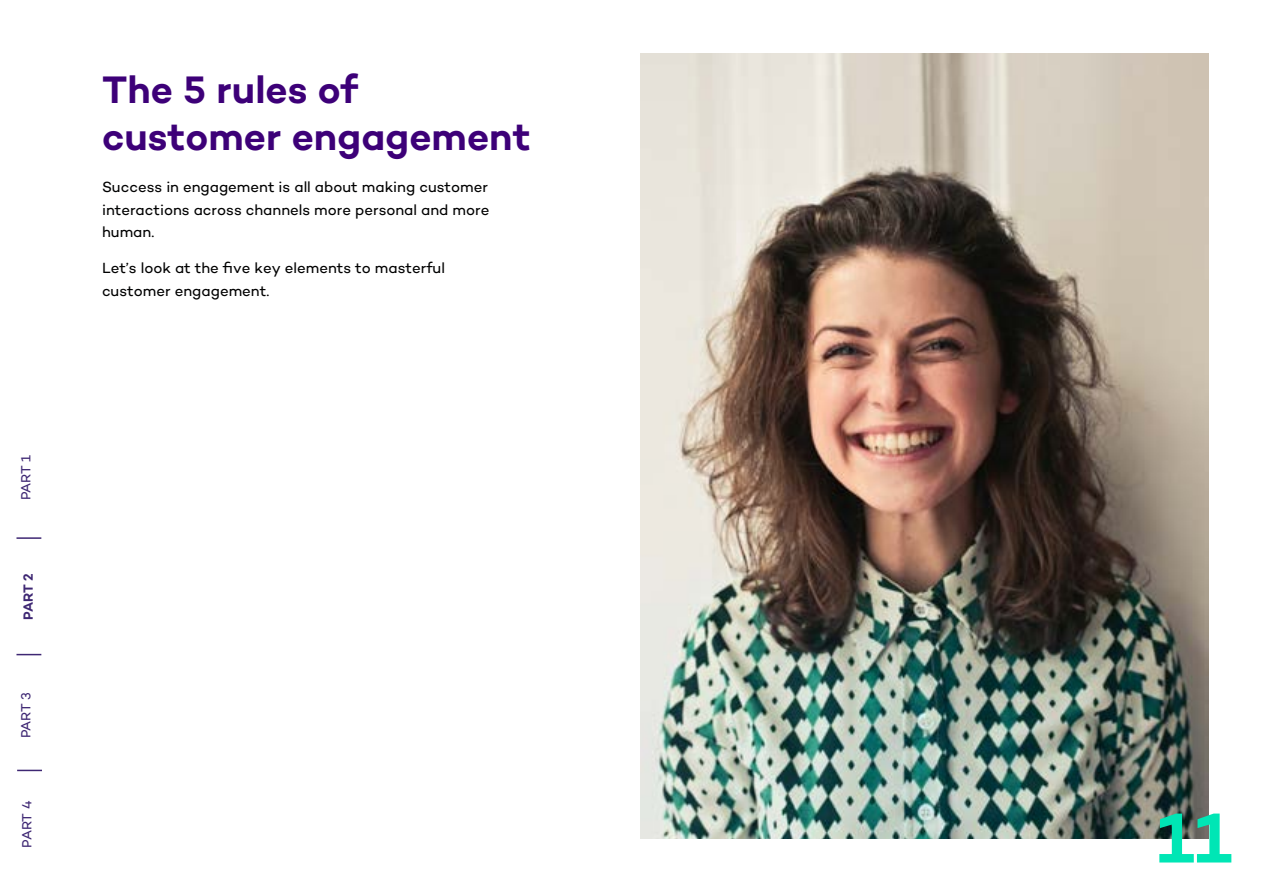
<style>
.page{position:relative;width:1263px;height:893px;background:#fff}
.page>*{position:absolute;margin:0;border:0;box-sizing:border-box;transform-origin:0 0}
.t1{font:600 72px "Campton";color:#00e6b5}
.t2{font:600 39px/46.8px "Campton";color:#3d0078}
.t3{font:15px/22.5px "Campton";color:#000101;text-align:justify}
.t4{font:13.5px "Campton";letter-spacing:-.035em;color:#3e2773}
.t5{font:600 13.5px "Campton";color:#3e2773}
</style>
<div class="page">
<img style="left:640px;top:54px;width:569px;height:785px">
<svg style="left:16px;top:654px;width:25px;height:1px"></svg>
<svg style="left:17px;top:770px;width:25px;height:1px"></svg>
<hr style="left:17px;top:537px;width:24px;height:2px;background:#3e2773">
<p class="t4" style="left:17px;top:500px;width:47px;rotate:-90deg">PART 1</p>
<p class="t5" style="left:20px;top:620px;width:48px;rotate:-90deg">PART 2</p>
<p class="t4" style="left:17px;top:738px;width:47px;rotate:-90deg">PART 3</p>
<p class="t4" style="left:19px;top:848px;width:49px;rotate:-90deg">PART 4</p>
<h2 class="t2" style="left:102px;top:66px;width:430px">The 5 rules of customer engagement</h2>
<p class="t3" style="left:102px;top:175px;width:389px">Success in engagement is all about making customer interactions across channels more personal and more human.</p>
<p class="t3" style="left:102px;top:256px;width:345px">Let’s look at the five key elements to masterful customer engagement.</p>
<h1 class="t1" style="left:1156px;top:792px;width:77px">11</h1>
</div>
